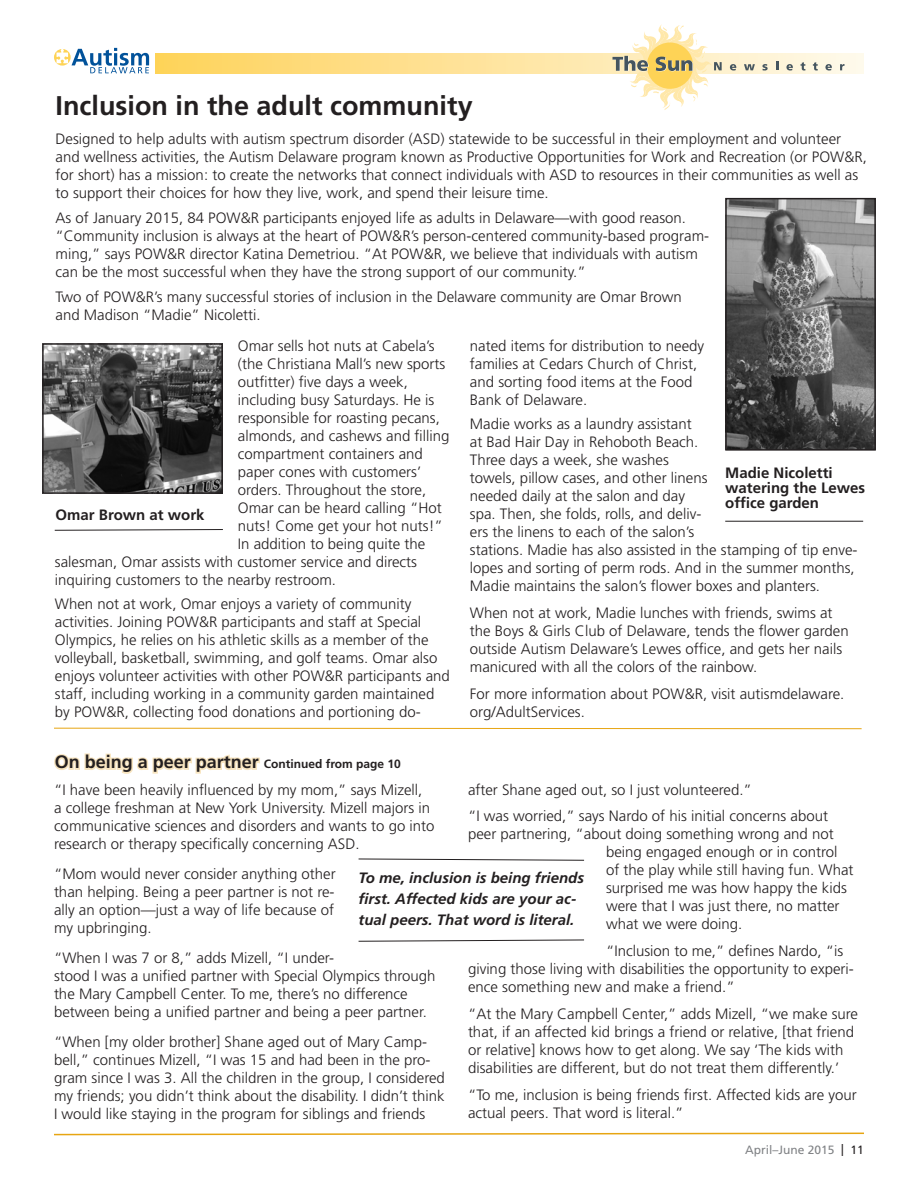
<style>
.page{position:relative;width:918px;height:1188px;background:#fff}
.page>*{position:absolute;margin:0;border:0;box-sizing:border-box;transform-origin:0 0}
.t1{font:700 27px "Frutiger";color:#231f20}
.t2{font:700 18px "Frutiger";color:#231f20}
.t3{font:300 15px/18px "Frutiger";color:#231f20}
.t4{font:italic 700 15px/21px "Frutiger";color:#231f20}
.t5{font:700 15px/15px "Frutiger";color:#231f20}
.t6{font:12px "Frutiger";color:#808285}
.s1{font-size:12px}
.s2{color:#231f20}
</style>
<div class="page">
<svg style="left:155px;top:53px;width:708px;height:21px;background:#fee39a"></svg>
<svg style="left:54px;top:49px;width:17px;height:17px"></svg>
<svg style="left:57px;top:48px;width:92px;height:25px"></svg>
<svg style="left:613px;top:24px;width:109px;height:86px"></svg>
<svg style="left:730px;top:64px;width:6px;height:7px"></svg>
<svg style="left:744px;top:64px;width:11px;height:6px"></svg>
<svg style="left:762px;top:64px;width:6px;height:7px"></svg>
<svg style="left:776px;top:62px;width:2px;height:8px"></svg>
<svg style="left:786px;top:64px;width:7px;height:7px"></svg>
<svg style="left:801px;top:62px;width:4px;height:9px"></svg>
<svg style="left:813px;top:62px;width:5px;height:9px"></svg>
<svg style="left:825px;top:64px;width:7px;height:7px"></svg>
<svg style="left:840px;top:64px;width:5px;height:6px"></svg>
<img style="left:45px;top:346px;width:175px;height:145px">
<div style="left:42px;top:343px;width:181px;height:151px;border:2px solid #231f20"></div>
<img style="left:728px;top:201px;width:145px;height:247px">
<div style="left:725px;top:198px;width:151px;height:253px;border:2px solid #231f20"></div>
<svg style="left:54px;top:727px;width:808px;height:2px"></svg>
<svg style="left:54px;top:753px;width:206px;height:21px"></svg>
<svg style="left:54px;top:1132px;width:810px;height:4px"></svg>
<hr style="left:725px;top:521px;width:138px;height:1px;background:#231f20">
<svg style="left:54px;top:529px;width:169px;height:2px"></svg>
<svg style="left:358px;top:939px;width:226px;height:3px"></svg>
<svg style="left:358px;top:858px;width:227px;height:3px"></svg>
<p class="t1" style="left:56px;top:90px;width:419px">Inclusion in the adult community</p>
<p class="t3" style="left:56px;top:130px;width:813px">Designed to help adults with autism spectrum disorder (ASD) statewide to be successful in their employment and volunteer and wellness activities, the Autism Delaware program known as Productive Opportunities for Work and Recreation (or POW&amp;R, for short) has a mission: to create the networks that connect individuals with ASD to resources in their communities as well as to support their choices for how they live, work, and spend their leisure time.</p>
<p class="t3" style="left:56px;top:209px;width:655px">As of January 2015, 84 POW&amp;R participants enjoyed life as adults in Delaware—with good reason. “Community inclusion is always at the heart of POW&amp;R’s person-centered community-based program&shy;ming,” says POW&amp;R director Katina Demetriou. “At POW&amp;R, we believe that individuals with autism can be the most successful when they have the strong support of our community.”</p>
<p class="t3" style="left:56px;top:288px;width:628px">Two of POW&amp;R’s many successful stories of inclusion in the Delaware community are Omar Brown and Madison “Madie” Nicoletti.</p>
<p class="t3" style="left:238px;top:337px;width:198px">Omar sells hot nuts at Cabela’s</p>
<p class="t3" style="left:238px;top:355px;width:209px">(the Christiana Mall’s new sports</p>
<p class="t3" style="left:238px;top:373px;width:172px">outfitter) five days a week,</p>
<p class="t3" style="left:238px;top:391px;width:198px">including busy Saturdays. He is</p>
<p class="t3" style="left:238px;top:409px;width:204px">responsible for roasting pecans,</p>
<p class="t3" style="left:238px;top:427px;width:213px">almonds, and cashews and filling</p>
<p class="t3" style="left:238px;top:445px;width:187px">compartment containers and</p>
<p class="t3" style="left:238px;top:463px;width:185px">paper cones with customers’</p>
<p class="t3" style="left:238px;top:481px;width:190px">orders. Throughout the store,</p>
<p class="t3" style="left:238px;top:499px;width:205px">Omar can be heard calling “Hot</p>
<p class="t3" style="left:238px;top:517px;width:207px">nuts! Come get your hot nuts!”</p>
<p class="t3" style="left:238px;top:535px;width:189px">In addition to being quite the</p>
<p class="t3" style="left:55px;top:553px;width:364px">salesman, Omar assists with customer service and directs</p>
<p class="t3" style="left:55px;top:571px;width:283px">inquiring customers to the nearby restroom.</p>
<p class="t3" style="left:55px;top:595px;width:397px">When not at work, Omar enjoys a variety of community activities. Joining POW&amp;R participants and staff at Special Olympics, he relies on his athletic skills as a member of the volleyball, basketball, swimming, and golf teams. Omar also enjoys volunteer activities with other POW&amp;R participants and staff, including working in a community garden maintained by POW&amp;R, collecting food donations and portioning do-</p>
<p class="t5" style="left:56px;top:507px;width:150px">Omar Brown at work</p>
<p class="t2" style="left:55px;top:752px;width:348px">On being a peer partner <span class="s1">Continued from page 10</span></p>
<p class="t3" style="left:470px;top:337px;width:236px">nated items for distribution to needy families at Cedars Church of Christ, and sorting food items at the Food<br>Bank of Delaware.</p>
<p class="t3" style="left:470px;top:415px;width:389px">Madie works as a laundry assistant<br>at Bad Hair Day in Rehoboth Beach.<br>Three days a week, she washes<br>towels, pillow cases, and other linens<br>needed daily at the salon and day<br>spa. Then, she folds, rolls, and deliv-<br>ers the linens to each of the salon’s<br>stations. Madie has also assisted in the stamping of tip enve&shy;lopes and sorting of perm rods. And in the summer months, Madie maintains the salon’s flower boxes and planters.</p>
<p class="t3" style="left:470px;top:604px;width:380px">When not at work, Madie lunches with friends, swims at the Boys &amp; Girls Club of Delaware, tends the flower garden outside Autism Delaware’s Lewes office, and gets her nails manicured with all the colors of the rainbow.</p>
<p class="t3" style="left:470px;top:685px;width:376px">For more information about POW&amp;R, visit autismdelaware. org/AdultServices.</p>
<p class="t5" style="left:725px;top:465px;width:142px">Madie Nicoletti watering the Lewes office garden</p>
<p class="t3" style="left:54px;top:781px;width:382px">“I have been heavily influenced by my mom,” says Mizell,<br>a college freshman at New York University. Mizell majors in communicative sciences and disorders and wants to go into research or therapy specifically concerning ASD.</p>
<p class="t3" style="left:54px;top:865px;width:283px;text-align:justify">“Mom would never consider anything other than helping. Being a peer partner is not re&shy;ally an option—just a way of life because of my upbringing.</p>
<p class="t3" style="left:54px;top:949px;width:383px">“When I was 7 or 8,” adds Mizell, “I under-<br>stood I was a unified partner with Special Olympics through the Mary Campbell Center. To me, there’s no difference between being a unified partner and being a peer partner.</p>
<p class="t3" style="left:54px;top:1033px;width:392px">“When [my older brother] Shane aged out of Mary Camp&shy;bell,” continues Mizell, “I was 15 and had been in the pro&shy;gram since I was 3. All the children in the group, I considered my friends; you didn’t think about the disability. I didn’t think I would like staying in the program for siblings and friends</p>
<p class="t3" style="left:468px;top:781px;width:285px">after Shane aged out, so I just volunteered.”</p>
<p class="t3" style="left:468px;top:808px;width:362px">“I was worried,” says Nardo of his initial concerns about</p>
<p class="t3" style="left:468px;top:826px;width:367px">peer partnering, “about doing something wrong and not</p>
<p class="t3" style="left:606px;top:844px;width:233px">being engaged enough or in control</p>
<p class="t3" style="left:606px;top:862px;width:249px">of the play while still having fun. What</p>
<p class="t3" style="left:606px;top:880px;width:242px">surprised me was how happy the kids</p>
<p class="t3" style="left:606px;top:898px;width:235px">were that I was just there, no matter</p>
<p class="t3" style="left:606px;top:916px;width:138px">what we were doing.</p>
<p class="t3" style="left:468px;top:942px;width:387px;text-indent:138px">“Inclusion to me,” defines Nardo, “is giving those living with disabilities the opportunity to experi&shy;ence something new and make a friend.”</p>
<p class="t3" style="left:468px;top:1005px;width:392px">“At the Mary Campbell Center,” adds Mizell, “we make sure that, if an affected kid brings a friend or relative, [that friend or relative] knows how to get along. We say ‘The kids with disabilities are different, but do not treat them differently.’</p>
<p class="t3" style="left:468px;top:1086px;width:390px">“To me, inclusion is being friends first. Affected kids are your actual peers. That word is literal.”</p>
<p class="t4" style="left:359px;top:867px;width:227px">To me, inclusion is being friends first. Affected kids are your ac&shy;tual peers. That word is literal.</p>
<p class="t6" style="left:745px;top:1143px;width:120px">April–June 2015 <span class="s2">| 11</span></p>
</div>
